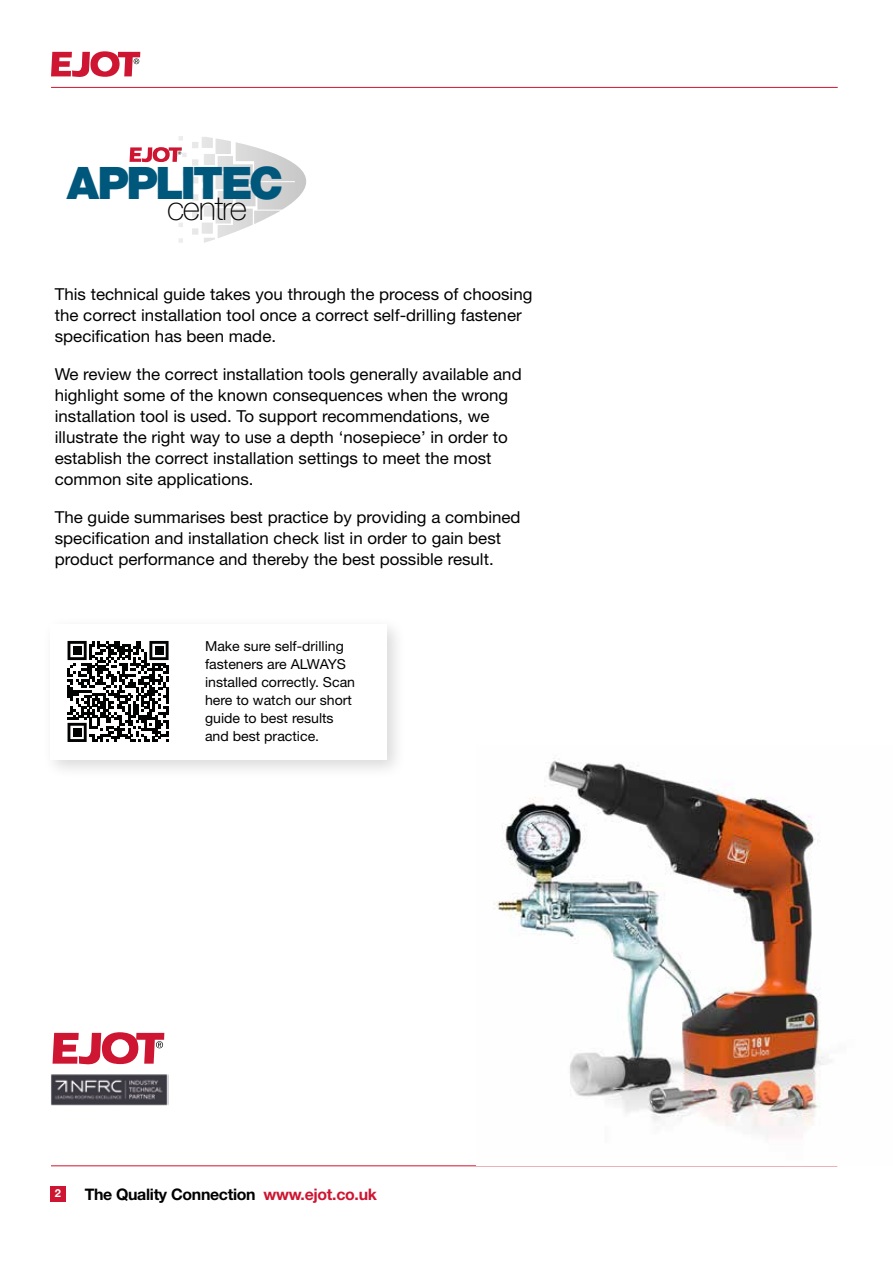
<style>
.page{position:relative;width:893px;height:1263px;background:#fff}
.page>*{position:absolute;margin:0;border:0;box-sizing:border-box;transform-origin:0 0}
.t1{font:900 44.85px "Helvetica Neue";letter-spacing:-.06em;color:#00577c}
.t2{font:100 33.15px "Helvetica Neue";letter-spacing:-.04em;color:#000}
.t3{font:16.5px/21px "Helvetica Neue LT Std";color:#000}
.t4{font:700 15.9px "Helvetica Neue LT Std";letter-spacing:-.02em;color:#000}
.t5{font:13.8px/18px "Helvetica Neue LT Std";color:#000}
.t6{font:700 11.1px "Helvetica Neue LT Std";color:#fff}
.s1{color:#ce1531}
</style>
<div class="page">
<svg style="left:51px;top:51px;width:89px;height:26px"></svg>
<hr style="left:51px;top:87px;width:787px;height:1px;background:#ce1531">
<hr style="left:51px;top:1165px;width:786px;height:1px;background:#ce1531">
<div style="left:50px;top:1186px;width:16px;height:16px;background:#ce1531"></div>
<img style="left:494px;top:758px;width:337px;height:379px">
<svg style="left:130px;top:136px;width:176px;height:107px"></svg>
<div style="left:42px;top:616px;width:365px;height:164px;background:#000;opacity:.15"></div>
<div style="left:50px;top:624px;width:336px;height:136px;background:#fff"></div>
<svg style="left:68px;top:641px;width:101px;height:101px"></svg>
<div style="left:73px;top:646px;width:8px;height:9px;background:#010202"></div>
<div style="left:155px;top:646px;width:8px;height:9px;background:#010202"></div>
<div style="left:73px;top:728px;width:8px;height:8px;background:#010202"></div>
<svg style="left:53px;top:1032px;width:111px;height:33px"></svg>
<img style="left:51px;top:1074px;width:117px;height:32px">
<h1 class="t1" style="left:67px;top:156px;width:218px">APPLITEC</h1>
<h2 class="t2" style="left:167px;top:189px;width:82px">centre</h2>
<p class="t3" style="left:55px;top:283px;width:479px">This technical guide takes you through the process of choosing the correct installation tool once a correct self-drilling fastener specification has been made.</p>
<p class="t3" style="left:55px;top:363px;width:468px">We review the correct installation tools generally available and highlight some of the known consequences when the wrong installation tool is used. To support recommendations, we illustrate the right way to use a depth ‘nosepiece’ in order to establish the correct installation settings to meet the most common site applications.</p>
<p class="t3" style="left:55px;top:506px;width:467px">The guide summarises best practice by providing a combined specification and installation check list in order to gain best product performance and thereby the best possible result.</p>
<p class="t5" style="left:205px;top:637px;width:152px">Make sure self-drilling fasteners are ALWAYS installed correctly. Scan here to watch our short guide to best results and best practice.</p>
<p class="t6" style="left:55px;top:1186px;width:8px">2</p>
<p class="t4" style="left:85px;top:1185px;width:294px">The Quality Connection <span class="s1">www.ejot.co.uk</span></p>
</div>
